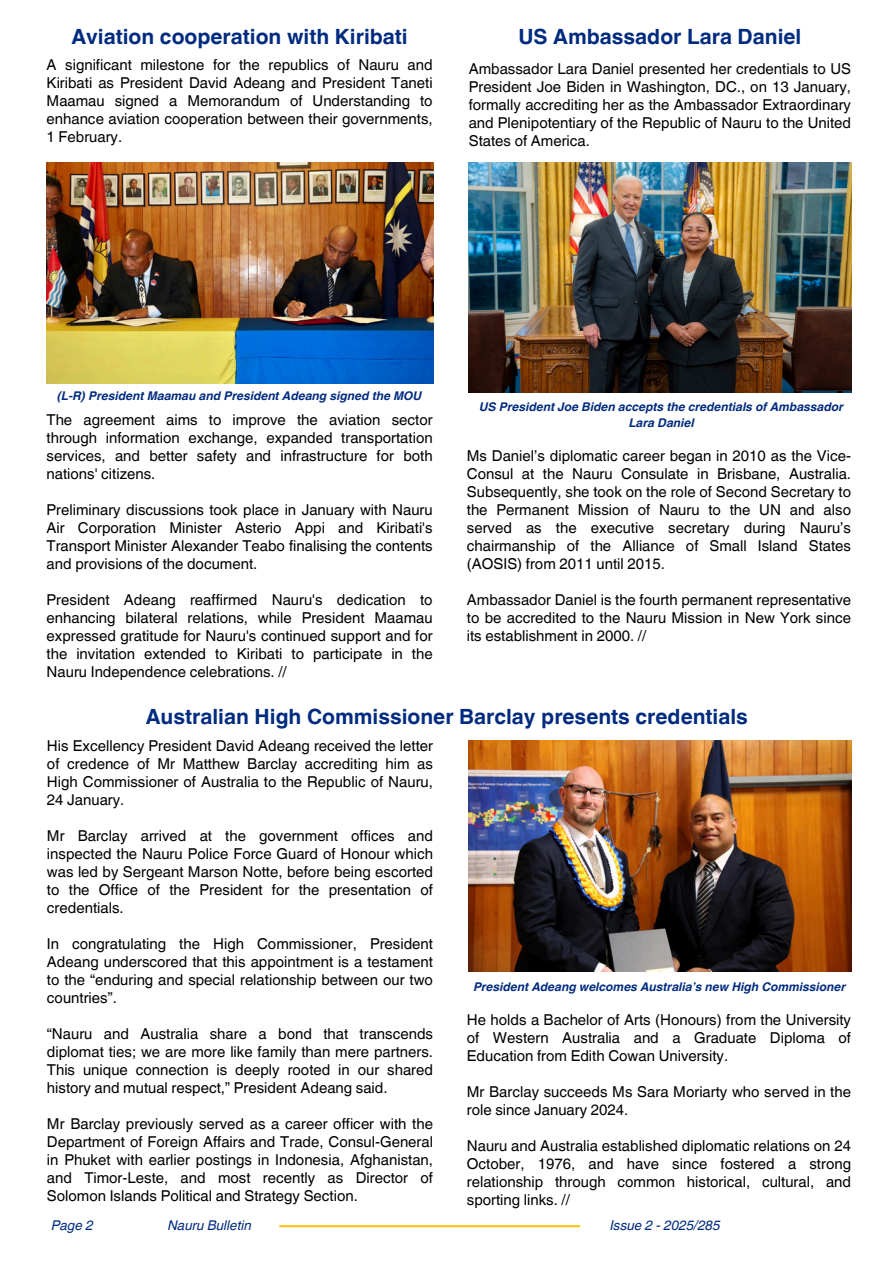
<style>
.page{position:relative;width:894px;height:1264px;background:#fff}
.page>*{position:absolute;margin:0;border:0;box-sizing:border-box;transform-origin:0 0}
.t1{font:700 21px "Helvetica World";color:#012b7f}
.t2{font:15px/18px "Helvetica World";color:#000;text-align:justify}
.t3{font:italic 13.5px "Helvetica World";color:#012b7f}
.t4{font:italic 700 12px/16px "Helvetica World";color:#012b7f;text-align:center}
</style>
<div class="page">
<hr style="left:279px;top:1224px;width:301px;height:3px;background:#ffc61e">
<img style="left:47px;top:162px;width:387px;height:222px">
<img style="left:468px;top:162px;width:383px;height:231px">
<img style="left:468px;top:741px;width:383px;height:230px">
<h2 class="t1" style="left:71px;top:19px;width:338px">Aviation cooperation with Kiribati</h2>
<h2 class="t2" style="left:47px;top:56px;width:387px">A significant milestone for the republics of Nauru and Kiribati as President David Adeang and President Taneti Maamau signed a Memorandum of Understanding to enhance aviation cooperation between their governments, 1 February.</h2>
<p class="t1" style="left:518px;top:19px;width:284px">US Ambassador Lara Daniel</p>
<h2 class="t2" style="left:468px;top:59px;width:384px">Ambassador Lara Daniel presented her credentials to US President Joe Biden in Washington, DC., on 13 January, formally accrediting her as the Ambassador Extraordinary and Plenipotentiary of the Republic of Nauru to the United States of America.</h2>
<p class="t4" style="left:57px;top:387px;width:366px">(L-R) President Maamau and President Adeang signed the MOU</p>
<h2 class="t2" style="left:47px;top:410px;width:387px">The agreement aims to improve the aviation sector through information exchange, expanded transportation services, and better safety and infrastructure for both nations' citizens.</h2>
<h2 class="t2" style="left:47px;top:500px;width:387px">Preliminary discussions took place in January with Nauru Air Corporation Minister Asterio Appi and Kiribati's Transport Minister Alexander Teabo finalising the contents and provisions of the document.</h2>
<h2 class="t2" style="left:47px;top:590px;width:387px">President Adeang reaffirmed Nauru's dedication to enhancing bilateral relations, while President Maamau expressed gratitude for Nauru's continued support and for the invitation extended to Kiribati to participate in the Nauru Independence celebrations. //</h2>
<p class="t4" style="left:479px;top:397px;width:365px">US President Joe Biden accepts the credentials of Ambassador<br>Lara Daniel</p>
<h2 class="t2" style="left:466px;top:447px;width:385px">Ms Daniel’s diplomatic career began in 2010 as the Vice-Consul at the Nauru Consulate in Brisbane, Australia.<br>Subsequently, she took on the role of Second Secretary to the Permanent Mission of Nauru to the UN and also served as the executive secretary during Nauru’s chairmanship of the Alliance of Small Island States (AOSIS) from 2011 until 2015.</h2>
<h1 class="t2" style="left:466px;top:591px;width:385px">Ambassador Daniel is the fourth permanent representative to be accredited to the Nauru Mission in New York since its establishment in 2000. //</h1>
<h2 class="t1" style="left:146px;top:699px;width:603px">Australian High Commissioner Barclay presents credentials</h2>
<h2 class="t2" style="left:47px;top:737px;width:387px">His Excellency President David Adeang received the letter of credence of Mr Matthew Barclay accrediting him as High Commissioner of Australia to the Republic of Nauru, 24 January.</h2>
<h2 class="t2" style="left:47px;top:827px;width:387px">Mr Barclay arrived at the government offices and inspected the Nauru Police Force Guard of Honour which was led by Sergeant Marson Notte, before being escorted to the Office of the President for the presentation of credentials.</h2>
<h2 class="t2" style="left:47px;top:935px;width:387px">In congratulating the High Commissioner, President Adeang underscored that this appointment is a testament to the “enduring and special relationship between our two countries”.</h2>
<h2 class="t2" style="left:47px;top:1025px;width:387px">“Nauru and Australia share a bond that transcends diplomat ties; we are more like family than mere partners.<br>This unique connection is deeply rooted in our shared history and mutual respect,” President Adeang said.</h2>
<p class="t2" style="left:47px;top:1115px;width:387px">Mr Barclay previously served as a career officer with the Department of Foreign Affairs and Trade, Consul-General in Phuket with earlier postings in Indonesia, Afghanistan, and Timor-Leste, and most recently as Director of Solomon Islands Political and Strategy Section.</p>
<h2 class="t4" style="left:473px;top:977px;width:373px">President Adeang welcomes Australia’s new High Commissioner</h2>
<p class="t2" style="left:466px;top:1010px;width:385px">He holds a Bachelor of Arts (Honours) from the University of Western Australia and a Graduate Diploma of Education from Edith Cowan University.</p>
<h2 class="t2" style="left:466px;top:1082px;width:385px">Mr Barclay succeeds Ms Sara Moriarty who served in the role since January 2024.</h2>
<h2 class="t2" style="left:466px;top:1136px;width:385px">Nauru and Australia established diplomatic relations on 24<br>October, 1976, and have since fostered a strong relationship through common historical, cultural, and sporting links. //</h2>
<h1 class="t3" style="left:51px;top:1213px;width:43px">Page 2</h1>
<h1 class="t3" style="left:168px;top:1213px;width:85px">Nauru Bulletin</h1>
<p class="t3" style="left:610px;top:1213px;width:112px">Issue 2 - 2025/285</p>
</div>
